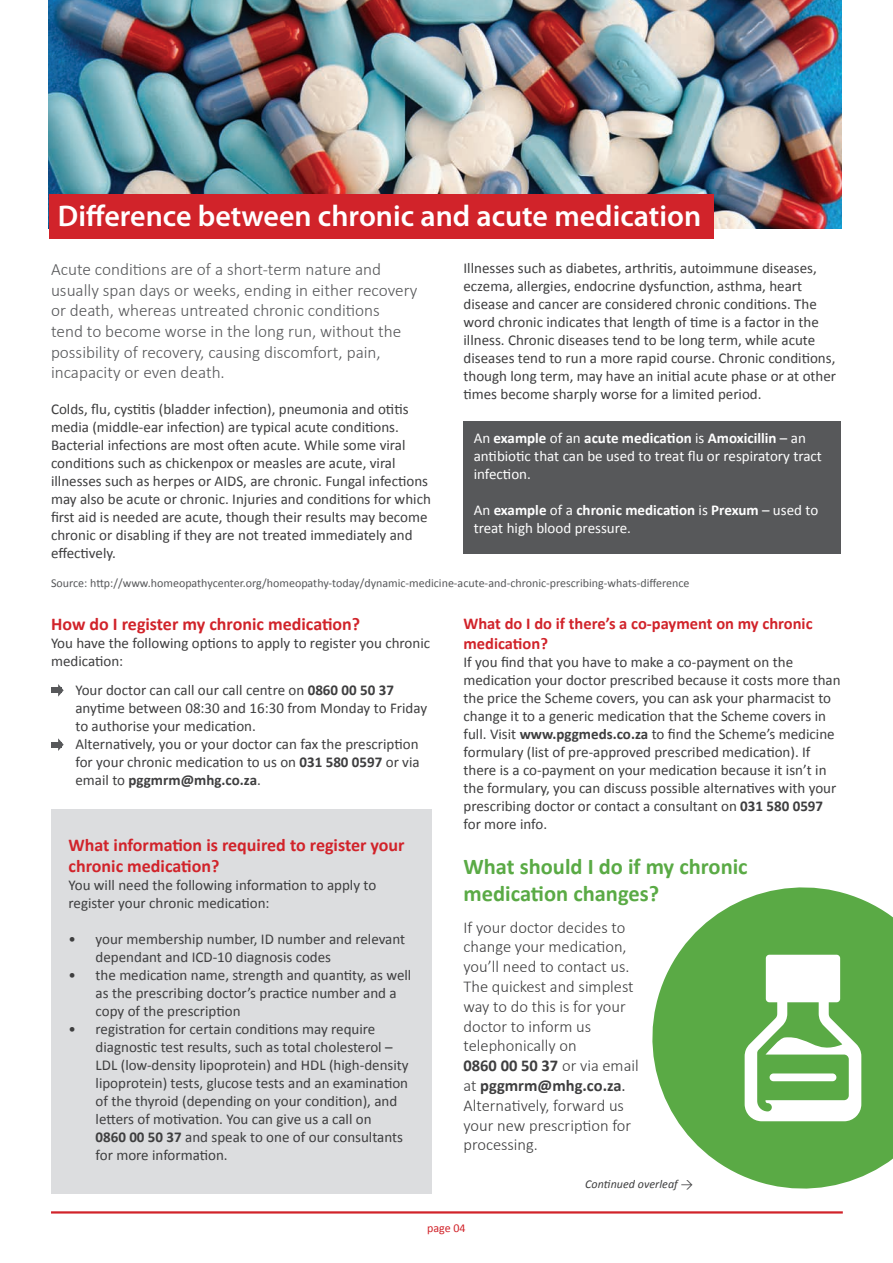
<style>
.page{position:relative;width:893px;height:1263px;background:#fff}
.page>*{position:absolute;margin:0;border:0;box-sizing:border-box;transform-origin:0 0}
.t1{font:600 30px "Myriad Pro";color:#fff}
.t2{font:700 22.5px/27px "Calibri";color:#5aaa45}
.t3{font:700 18px/21.6px "Calibri";color:#d1232a}
.t4{font:300 17.25px/20.7px "Calibri";color:#57585a}
.t5{font:300 16.5px/19.8px "Calibri";color:#3e3e3f}
.t6{font:700 16.5px/19.8px "Calibri";color:#d1232a}
.t7{font:15px/18px "Calibri";color:#3e3e3f}
.t8{font:15px/18px "Calibri";color:#fff}
.t9{font:12px "Calibri";color:#57585a}
.t10{font:italic 12px "Calibri";letter-spacing:.005em;color:#3e3e3f}
.t11{font:12px "Calibri";color:#d1232a}
.s1{font-weight:700}
.s2{font-weight:400}
.s3{font-family:"DIN";font-style:normal}
</style>
<div class="page">
<img style="left:49px;top:0;width:792px;height:229px">
<div style="left:49px;top:194px;width:664px;height:44px;background:#d1232a"></div>
<div style="left:463px;top:421px;width:378px;height:133px;background:#57585a"></div>
<div style="left:51px;top:809px;width:381px;height:385px;background:#dcdddf"></div>
<hr style="left:51px;top:1211px;width:792px;height:2px;background:#d1232a">
<svg style="left:652px;top:887px;width:241px;height:302px;fill:#5aaa45"></svg>
<svg style="left:745px;top:955px;width:116px;height:166px"></svg>
<div style="left:51px;top:687px;width:10px;height:6px;background:#57585a"></div>
<svg style="left:58px;top:684px;width:6px;height:13px"></svg>
<div style="left:51px;top:742px;width:10px;height:5px;background:#57585a"></div>
<svg style="left:58px;top:738px;width:6px;height:13px"></svg>
<h1 class="t1" style="left:58px;top:196px;width:645px">Difference between chronic and acute medication</h1>
<p class="t4" style="left:51px;top:259px;width:368px">Acute conditions are of a short-term nature and usually span days or weeks, ending in either recovery or death, whereas untreated chronic conditions<br>tend to become worse in the long run, without the possibility of recovery, causing discomfort, pain, incapacity or even death.</p>
<p class="t7" style="left:51px;top:400px;width:381px">Colds, flu, cystitis (bladder infection), pneumonia and otitis media (middle-ear infection) are typical acute conditions.<br>Bacterial infections are most often acute. While some viral conditions such as chickenpox or measles are acute, viral illnesses such as herpes or AIDS, are chronic. Fungal infections may also be acute or chronic. Injuries and conditions for which first aid is needed are acute, though their results may become chronic or disabling if they are not treated immediately and effectively.</p>
<p class="t7" style="left:463px;top:259px;width:374px">Illnesses such as diabetes, arthritis, autoimmune diseases, eczema, allergies, endocrine dysfunction, asthma, heart disease and cancer are considered chronic conditions. The word chronic indicates that length of time is a factor in the illness. Chronic diseases tend to be long term, while acute diseases tend to run a more rapid course. Chronic conditions, though long term, may have an initial acute phase or at other times become sharply worse for a limited period.</p>
<p class="t8" style="left:474px;top:429px;width:350px">An <span class="s1">example</span> of an <span class="s1">acute medication</span> is <span class="s1">Amoxicillin</span> – an antibiotic that can be used to treat flu or respiratory tract infection.</p>
<p class="t8" style="left:474px;top:501px;width:346px">An <span class="s1">example</span> of a <span class="s1">chronic medication</span> is <span class="s1">Prexum</span> – used to treat high blood pressure.</p>
<p class="t9" style="left:51px;top:576px;width:640px">Source: http://www.homeopathycenter.org/homeopathy-today/dynamic-medicine-acute-and-chronic-prescribing-whats-difference</p>
<p class="t3" style="left:51px;top:613px;width:311px">How do I register my chronic medication?</p>
<p class="t7" style="left:51px;top:634px;width:381px">You have the following options to apply to register you chronic medication:</p>
<p class="t7" style="left:75px;top:681px;width:353px">Your doctor can call our call centre on <span class="s1">0860 00 50 37 </span>anytime between 08:30 and 16:30 from Monday to Friday to authorise your medication.<br>Alternatively, you or your doctor can fax the prescription for your chronic medication to us on <span class="s1">031 580 0597</span> or via email to <span class="s1">pggmrm@mhg.co.za</span>.</p>
<p class="t3" style="left:69px;top:834px;width:338px">What information is required to register your chronic medication?</p>
<p class="t7" style="left:69px;top:876px;width:309px">You will need the following information to apply to register your chronic medication:</p>
<p class="t7" style="left:96px;top:930px;width:311px;text-indent:-27px">• your membership number, ID number and relevant dependant and ICD-10 diagnosis codes</p>
<p class="t7" style="left:96px;top:966px;width:317px;text-indent:-27px">• the medication name, strength and quantity, as well as the prescribing doctor’s practice number and a copy of the prescription</p>
<p class="t7" style="left:96px;top:1020px;width:315px;text-indent:-27px">• registration for certain conditions may require diagnostic test results, such as total cholesterol – LDL (low-density lipoprotein) and HDL (high-density lipoprotein) tests, glucose tests and an examination of the thyroid (depending on your condition), and letters of motivation. You can give us a call on<br><span class="s1">0860 00 50 37</span> and speak to one of our consultants for more information.</p>
<p class="t6" style="left:463px;top:614px;width:351px">What do I do if there’s a co-payment on my chronic medication?</p>
<p class="t7" style="left:463px;top:653px;width:379px">If you find that you have to make a co-payment on the medication your doctor prescribed because it costs more than the price the Scheme covers, you can ask your pharmacist to change it to a generic medication that the Scheme covers in full. Visit <span class="s1">www.pggmeds.co.za</span> to find the Scheme’s medicine formulary (list of pre-approved prescribed medication). If there is a co-payment on your medication because it isn’t in the formulary, you can discuss possible alternatives with your prescribing doctor or contact a consultant on <span class="s1">031 580 0597 </span>for more info.</p>
<h2 class="t2" style="left:463px;top:853px;width:286px">What should I do if my chronic medication changes?</h2>
<p class="t5" style="left:463px;top:917px;width:177px">If your doctor decides to change your medication, you’ll need to contact us.<br>The quickest and simplest way to do this is for your doctor to inform us telephonically on<br><span class="s1">0860 00 50 37</span> or via email at <span class="s1">pggmrm@mhg.co.za</span><span class="s2">.<br></span>Alternatively, forward us your new prescription for processing.</p>
<p class="t10" style="left:585px;top:1176px;width:109px">Continued overleaf <span class="s3">&gt;</span></p>
<p class="t11" style="left:427px;top:1221px;width:40px">page 04</p>
</div>
